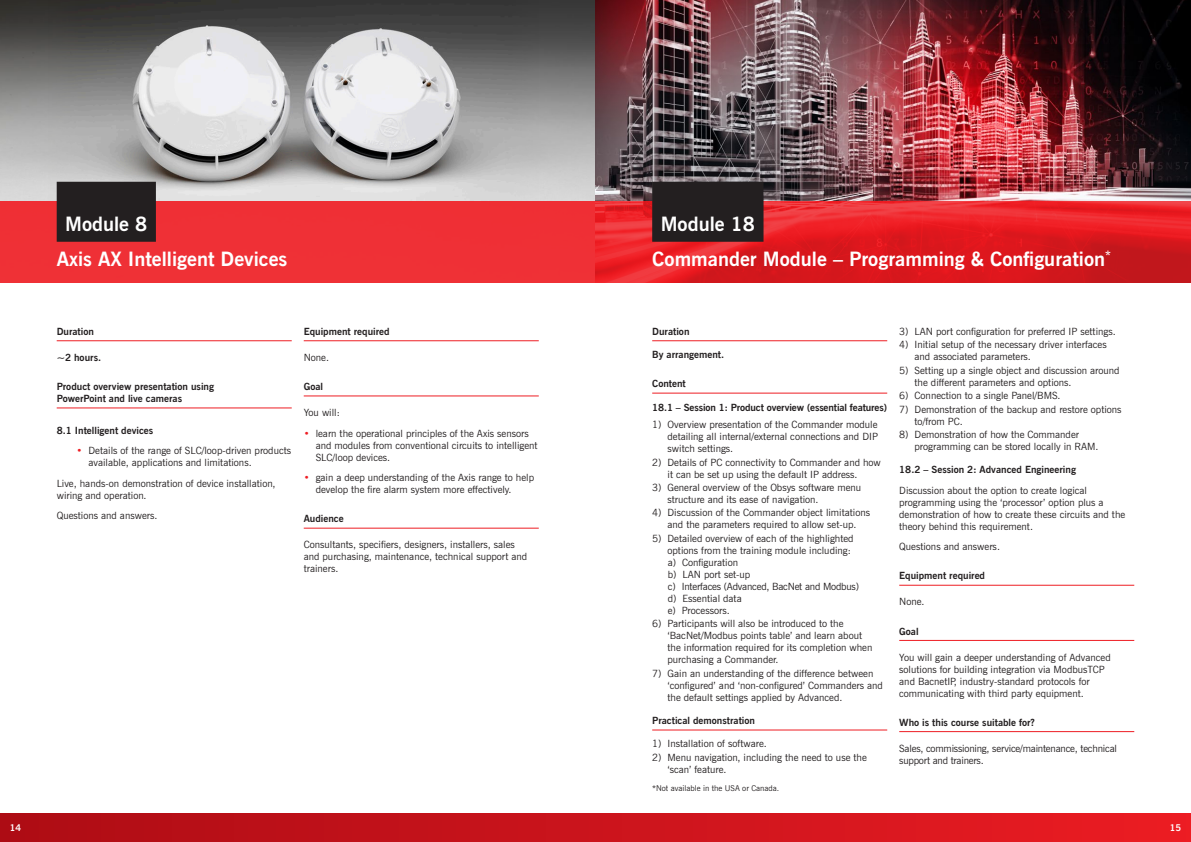
<style>
.page{position:relative;width:1191px;height:842px;background:#fff}
.page>*{position:absolute;margin:0;border:0;box-sizing:border-box;transform-origin:0 0}
.t1{font:700 20px "News Gothic BT";color:#fff}
.t2{font:10px/12px "News Gothic BT";color:#231f20}
.t3{font:700 10px/12px "News Gothic BT";color:#231f20}
.t4{font:10px/12px "News Gothic BT";letter-spacing:-.02em;color:#231f20}
.t5{font:700 9.4px "News Gothic BT";color:#fff}
.t6{font:8px "News Gothic BT";color:#231f20}
.s1{color:#ee1d23}
</style>
<div class="page">
<img style="left:0;top:0;width:48px;height:201px">
<img style="left:539px;top:0;width:56px;height:201px">
<img style="left:48px;top:0;width:491px;height:201px">
<div style="left:0;top:201px;width:595px;height:82px;background:#ef3036"></div>
<div style="left:57px;top:182px;width:99px;height:60px;background:#231f20"></div>
<hr style="left:57px;top:340px;width:235px;height:1px;background:#ee1d23">
<hr style="left:57px;top:408px;width:235px;height:1px;background:#ee1d23">
<hr style="left:304px;top:340px;width:235px;height:1px;background:#ee1d23">
<hr style="left:304px;top:396px;width:235px;height:1px;background:#ee1d23">
<hr style="left:304px;top:528px;width:235px;height:1px;background:#ee1d23">
<div style="left:0;top:814px;width:1191px;height:28px;background:linear-gradient(to right,#ad0c14,#eb1c23)"></div>
<img style="left:595px;top:0;width:596px;height:201px">
<svg style="left:595px;top:201px;width:596px;height:82px;background:#e11f25"></svg>
<div style="left:652px;top:182px;width:111px;height:60px;background:#231f20"></div>
<hr style="left:652px;top:340px;width:235px;height:1px;background:#ee1d23">
<hr style="left:652px;top:393px;width:235px;height:1px;background:#ee1d23">
<hr style="left:652px;top:730px;width:235px;height:1px;background:#ee1d23">
<hr style="left:899px;top:585px;width:235px;height:1px;background:#ee1d23">
<hr style="left:899px;top:640px;width:235px;height:1px;background:#ee1d23">
<hr style="left:899px;top:731px;width:235px;height:1px;background:#ee1d23">
<p class="t1" style="left:65px;top:212px;width:84px">Module 8</p>
<p class="t1" style="left:57px;top:247px;width:232px">Axis AX Intelligent Devices</p>
<p class="t3" style="left:57px;top:325px;width:39px">Duration</p>
<p class="t3" style="left:57px;top:351px;width:46px">~2 hours.</p>
<p class="t3" style="left:57px;top:380px;width:159px">Product overview presentation using<br>PowerPoint and live cameras</p>
<p class="t3" style="left:57px;top:424px;width:98px">8.1 Intelligent devices</p>
<p class="t2" style="left:88px;top:445px;width:204px;text-indent:-12px"><span class="s1">•</span> Details of the range of SLC/loop-driven products available, applications and limitations.</p>
<p class="t2" style="left:57px;top:477px;width:220px">Live, hands-on demonstration of device installation, wiring and operation.</p>
<p class="t2" style="left:57px;top:510px;width:102px">Questions and answers.</p>
<p class="t3" style="left:304px;top:325px;width:87px">Equipment required</p>
<p class="t2" style="left:304px;top:351px;width:27px">None.</p>
<p class="t3" style="left:304px;top:380px;width:21px">Goal</p>
<p class="t2" style="left:304px;top:407px;width:38px">You will:</p>
<p class="t2" style="left:316px;top:427px;width:223px;text-indent:-12px"><span class="s1">•</span> learn the operational principles of the Axis sensors and modules from conventional circuits to intelligent<br>SLC/loop devices.</p>
<p class="t2" style="left:316px;top:472px;width:220px;text-indent:-12px"><span class="s1">•</span> gain a deep understanding of the Axis range to help develop the fire alarm system more effectively.</p>
<p class="t3" style="left:304px;top:513px;width:41px">Audience</p>
<p class="t2" style="left:304px;top:539px;width:225px">Consultants, specifiers, designers, installers, sales and purchasing, maintenance, technical support and trainers.</p>
<p class="t1" style="left:660px;top:212px;width:96px">Module 18</p>
<p class="t1" style="left:652px;top:247px;width:460px">Commander Module – Programming &amp; Configuration<sup>*</sup></p>
<p class="t3" style="left:652px;top:325px;width:39px">Duration</p>
<p class="t3" style="left:652px;top:349px;width:73px">By arrangement.</p>
<p class="t3" style="left:652px;top:378px;width:35px">Content</p>
<p class="t3" style="left:652px;top:401px;width:236px">18.1 – Session 1: Product overview (essential features)</p>
<p class="t2" style="left:667px;top:419px;width:212px;text-align:justify;text-indent:-15px">1) Overview presentation of the Commander module detailing all internal/external connections and DIP switch settings.</p>
<p class="t2" style="left:667px;top:456px;width:215px;text-indent:-15px">2) Details of PC connectivity to Commander and how it can be set up using the default IP address.</p>
<p class="t2" style="left:667px;top:481px;width:195px;text-indent:-15px">3) General overview of the Obsys software menu structure and its ease of navigation.</p>
<p class="t2" style="left:652px;top:507px;width:219px;text-align:center">4) Discussion of the Commander object limitations and the parameters required to allow set-up.</p>
<p class="t2" style="left:652px;top:532px;width:203px;text-align:right">5) Detailed overview of each of the highlighted options from the training module including:</p>
<p class="t2" style="left:668px;top:556px;width:72px">a) Configuration</p>
<p class="t2" style="left:668px;top:568px;width:84px">b) LAN port set-up</p>
<p class="t4" style="left:668px;top:580px;width:193px">c) Interfaces (Advanced, BacNet and Modbus)</p>
<p class="t2" style="left:668px;top:592px;width:75px">d) Essential data</p>
<p class="t2" style="left:668px;top:604px;width:63px">e) Processors.</p>
<p class="t2" style="left:667px;top:618px;width:206px;text-indent:-15px">6) Participants will also be introduced to the ‘BacNet/Modbus points table’ and learn about the information required for its completion when purchasing a Commander.</p>
<p class="t2" style="left:667px;top:667px;width:217px;text-indent:-15px">7) Gain an understanding of the difference between ‘configured’ and ‘non-configured’ Commanders and the default settings applied by Advanced.</p>
<p class="t3" style="left:652px;top:714px;width:104px">Practical demonstration</p>
<p class="t2" style="left:652px;top:738px;width:116px">1) Installation of software.</p>
<p class="t2" style="left:667px;top:751px;width:201px;text-indent:-15px">2) Menu navigation, including the need to use the ‘scan’ feature.</p>
<p class="t6" style="left:652px;top:784px;width:129px">*Not available in the USA or Canada.</p>
<p class="t2" style="left:899px;top:325px;width:218px">3) LAN port configuration for preferred IP settings.</p>
<p class="t2" style="left:914px;top:339px;width:194px;text-indent:-15px">4) Initial setup of the necessary driver interfaces and associated parameters.</p>
<p class="t2" style="left:914px;top:364px;width:206px;text-indent:-15px">5) Setting up a single object and discussion around the different parameters and options.</p>
<p class="t2" style="left:899px;top:389px;width:163px">6) Connection to a single Panel/BMS.</p>
<p class="t2" style="left:914px;top:403px;width:208px;text-indent:-15px">7) Demonstration of the backup and restore options to/from PC.</p>
<p class="t2" style="left:914px;top:428px;width:185px;text-indent:-15px">8) Demonstration of how the Commander programming can be stored locally in RAM.</p>
<p class="t3" style="left:899px;top:464px;width:178px">18.2 – Session 2: Advanced Engineering</p>
<p class="t2" style="left:899px;top:484px;width:228px">Discussion about the option to create logical programming using the ‘processor’ option plus a demonstration of how to create these circuits and the theory behind this requirement.</p>
<p class="t2" style="left:899px;top:541px;width:102px">Questions and answers.</p>
<p class="t3" style="left:899px;top:570px;width:87px">Equipment required</p>
<p class="t2" style="left:899px;top:596px;width:27px">None.</p>
<p class="t3" style="left:899px;top:625px;width:21px">Goal</p>
<p class="t2" style="left:899px;top:651px;width:213px">You will gain a deeper understanding of Advanced solutions for building integration via ModbusTCP and BacnetIP, industry-standard protocols for communicating with third party equipment.</p>
<p class="t3" style="left:899px;top:716px;width:137px">Who is this course suitable for?</p>
<p class="t4" style="left:899px;top:742px;width:219px">Sales, commissioning, service/maintenance, technical support and trainers.</p>
<p class="t5" style="left:10px;top:822px;width:13px">14</p>
<p class="t5" style="left:1169px;top:822px;width:13px">15</p>
</div>
